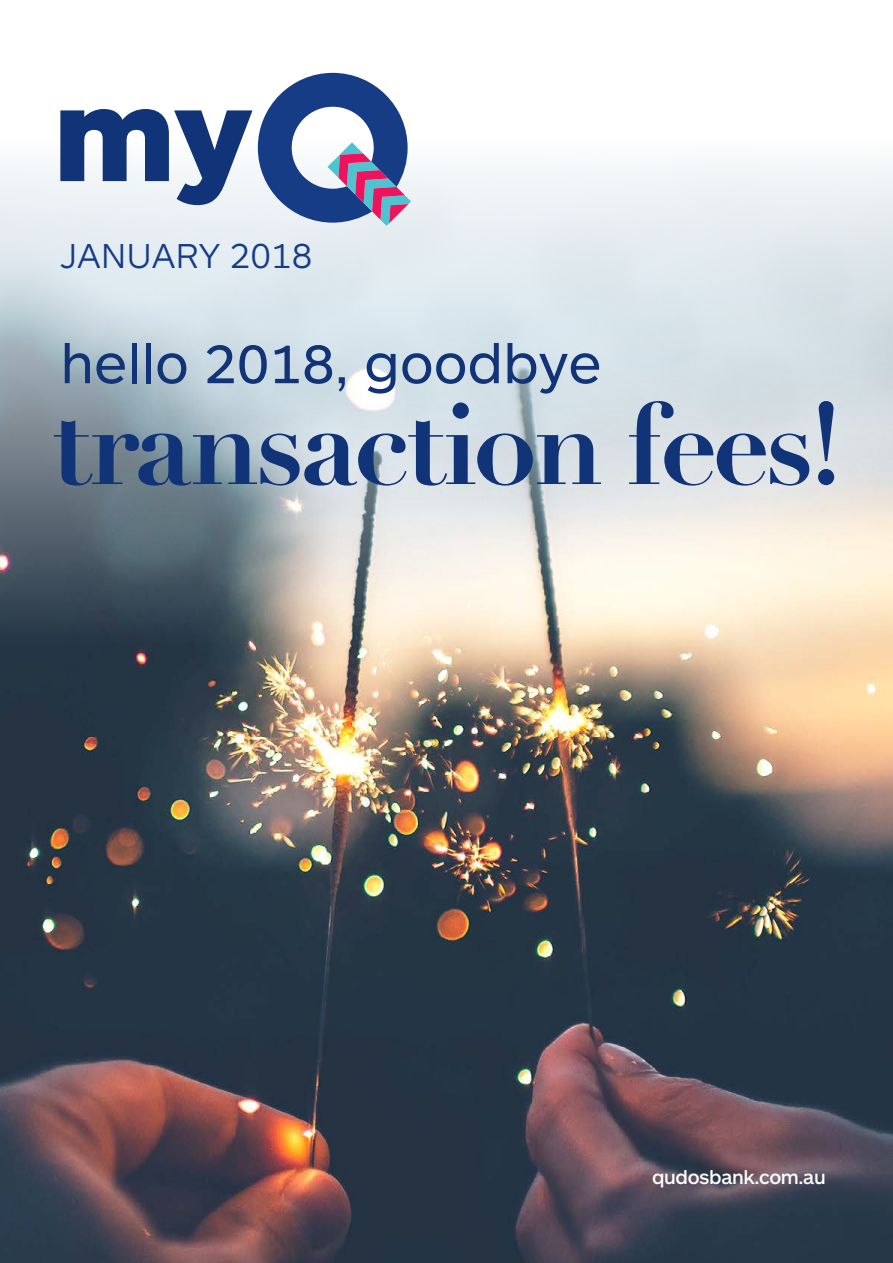
<style>
.page{position:relative;width:893px;height:1263px;background:#fff}
.page>*{position:absolute;margin:0;border:0;box-sizing:border-box;transform-origin:0 0}
.t1{font:700 114px "Didot LH";letter-spacing:-.04em;color:#137}
.t2{font:56.25px "ARS Maquette";color:#137}
.t3{font:300 36px "ARS Maquette";color:#153c85}
.t4{font:500 19.5px "ARS Maquette";letter-spacing:-.02em;color:#fff}
</style>
<div class="page">
<img style="left:0;top:642px;width:893px;height:621px">
<svg style="left:0;top:143px;width:893px;height:499px;background:#ccd3d5"></svg>
<svg style="left:60px;top:109px;width:192px;height:96px"></svg>
<svg style="left:258px;top:73px;width:153px;height:153px"></svg>
<p class="t3" style="left:60px;top:233px;width:254px">JANUARY 2018</p>
<p class="t2" style="left:60px;top:328px;width:542px">hello 2018, goodbye</p>
<h1 class="t1" style="left:50px;top:373px;width:794px">transaction fees!</h1>
<p class="t4" style="left:652px;top:1164px;width:175px">qudosbank.com.au</p>
</div>
